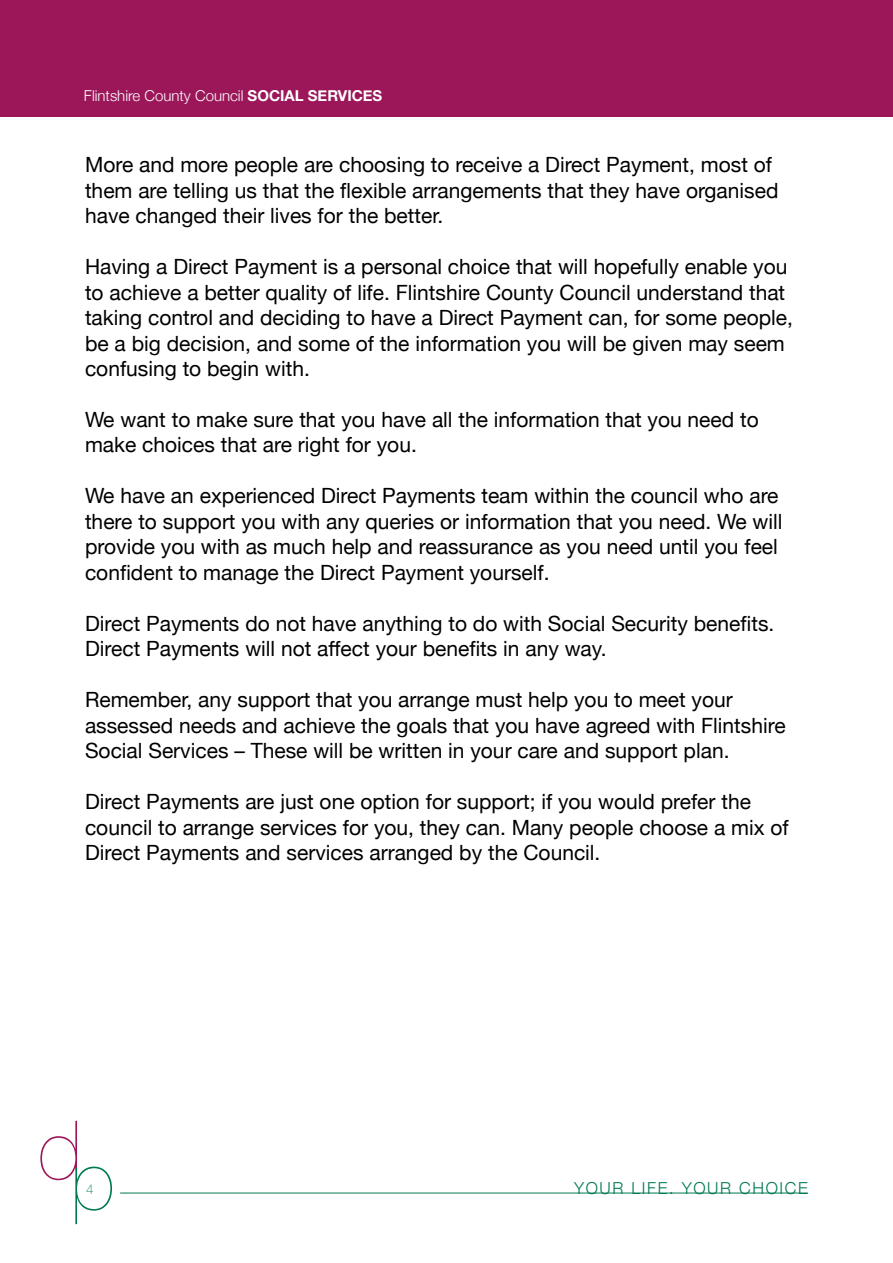
<style>
.page{position:relative;width:893px;height:1263px;background:#fff}
.page>*{position:absolute;margin:0;border:0;box-sizing:border-box;transform-origin:0 0}
.t1{font:21px/25.5px "Helvetica Neue";color:#000}
.t2{font:300 16.5px "Helvetica Neue";letter-spacing:.1em;color:#007a4e}
.t3{font:300 15px "Helvetica Neue";color:#fff}
.t4{font:100 13.5px "Helvetica Neue";color:#007a4e}
.s1{font-weight:700}
</style>
<div class="page">
<div style="left:1px;top:0;width:892px;height:117px;background:#9b1759"></div>
<svg style="left:40px;top:1121px;width:72px;height:103px"></svg>
<hr style="left:120px;top:1193px;width:688px;height:1px;background:#007a4e">
<p class="t3" style="left:84px;top:83px;width:300px">Flintshire County Council <span class="s1">SOCIAL SERVICES</span></p>
<p class="t1" style="left:85px;top:153px;width:695px">More and more people are choosing to receive a Direct Payment, most of them are telling us that the flexible arrangements that they have organised have changed their lives for the better.</p>
<p class="t1" style="left:85px;top:255px;width:709px">Having a Direct Payment is a personal choice that will hopefully enable you to achieve a better quality of life. Flintshire County Council understand that taking control and deciding to have a Direct Payment can, for some people, be a big decision, and some of the information you will be given may seem confusing to begin with.</p>
<p class="t1" style="left:85px;top:408px;width:675px">We want to make sure that you have all the information that you need to make choices that are right for you.</p>
<p class="t1" style="left:85px;top:484px;width:699px">We have an experienced Direct Payments team within the council who are there to support you with any queries or information that you need. We will provide you with as much help and reassurance as you need until you feel confident to manage the Direct Payment yourself.</p>
<p class="t1" style="left:85px;top:612px;width:691px">Direct Payments do not have anything to do with Social Security benefits.<br>Direct Payments will not affect your benefits in any way.</p>
<p class="t1" style="left:85px;top:688px;width:702px">Remember, any support that you arrange must help you to meet your assessed needs and achieve the goals that you have agreed with Flintshire<br>Social Services – These will be written in your care and support plan.</p>
<p class="t1" style="left:85px;top:790px;width:705px">Direct Payments are just one option for support; if you would prefer the council to arrange services for you, they can. Many people choose a mix of<br>Direct Payments and services arranged by the Council.</p>
<p class="t4" style="left:86px;top:1179px;width:9px">4</p>
<p class="t2" style="left:574px;top:1175px;width:235px">YOUR LIFE. YOUR CHOICE</p>
</div>
